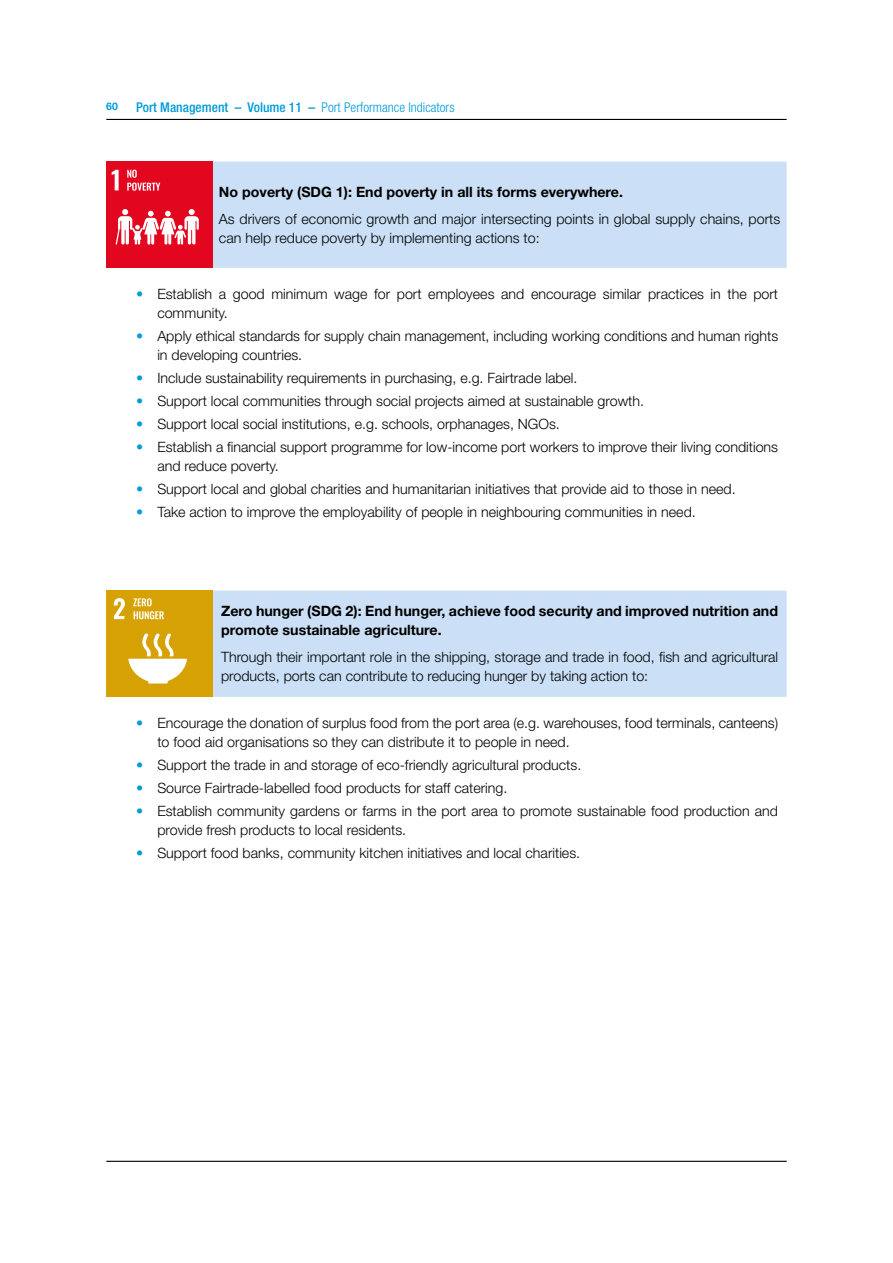
<style>
.page{position:relative;width:893px;height:1263px;background:#fff}
.page>*{position:absolute;margin:0;border:0;box-sizing:border-box;transform-origin:0 0}
.t1{font:300 14.25px/18.8px "Helvetica Neue LT Std";color:#000}
.t2{font:700 14.25px/18.8px "Helvetica Neue LT Std";color:#000}
.t3{font:300 condensed 13.5px "Helvetica Neue LT Std";color:#009bd9}
.t4{font:700 10.5px "Helvetica Neue LT Std";color:#009bd9}
.s1{font-weight:500}
.s2{color:#009bd9}
</style>
<div class="page">
<hr style="left:106px;top:119px;width:681px;height:1px;background:#000">
<hr style="left:106px;top:1161px;width:681px;height:1px;background:#000">
<svg style="left:213px;top:162px;width:574px;height:535px"></svg>
<div style="left:106px;top:162px;width:107px;height:106px;background:#e2071f"></div>
<svg style="left:112px;top:170px;width:7px;height:20px"></svg>
<svg style="left:127px;top:170px;width:33px;height:21px"></svg>
<svg style="left:116px;top:209px;width:83px;height:36px"></svg>
<div style="left:106px;top:590px;width:107px;height:106px;background:#d6a102"></div>
<svg style="left:114px;top:598px;width:11px;height:21px"></svg>
<svg style="left:133px;top:598px;width:31px;height:21px"></svg>
<svg style="left:128px;top:633px;width:59px;height:50px"></svg>
<p class="t4" style="left:106px;top:99px;width:13px">60</p>
<p class="t3" style="left:136px;top:99px;width:320px"><span class="s1">Port Management – Volume 11 –</span> Port Performance Indicators</p>
<p class="t2" style="left:219px;top:182px;width:406px">No poverty (SDG 1): End poverty in all its forms everywhere.</p>
<p class="t1" style="left:219px;top:209px;width:563px">As drivers of economic growth and major intersecting points in global supply chains, ports can help reduce poverty by implementing actions to:</p>
<p class="t1" style="left:157px;top:285px;width:622px;text-indent:-21px"><span class="s2">•</span> Establish a good minimum wage for port employees and encourage similar practices in the port community.</p>
<p class="t1" style="left:157px;top:326px;width:622px;text-indent:-21px"><span class="s2">•</span> Apply ethical standards for supply chain management, including working conditions and human rights in developing countries.</p>
<p class="t1" style="left:136px;top:368px;width:443px"><span class="s2">•</span> Include sustainability requirements in purchasing, e.g. Fairtrade label.</p>
<p class="t1" style="left:136px;top:391px;width:509px"><span class="s2">•</span> Support local communities through social projects aimed at sustainable growth.</p>
<p class="t1" style="left:136px;top:414px;width:425px"><span class="s2">•</span> Support local social institutions, e.g. schools, orphanages, NGOs.</p>
<p class="t1" style="left:157px;top:437px;width:622px;text-indent:-21px"><span class="s2">•</span> Establish a financial support programme for low-income port workers to improve their living conditions and reduce poverty.</p>
<p class="t1" style="left:136px;top:479px;width:601px"><span class="s2">•</span> Support local and global charities and humanitarian initiatives that provide aid to those in need.</p>
<p class="t1" style="left:136px;top:502px;width:561px"><span class="s2">•</span> Take action to improve the employability of people in neighbouring communities in need.</p>
<p class="t2" style="left:221px;top:602px;width:558px">Zero hunger (SDG 2): End hunger, achieve food security and improved nutrition and promote sustainable agriculture.</p>
<p class="t1" style="left:221px;top:648px;width:559px">Through their important role in the shipping, storage and trade in food, fish and agricultural products, ports can contribute to reducing hunger by taking action to:</p>
<p class="t1" style="left:157px;top:714px;width:622px;text-indent:-21px"><span class="s2">•</span> Encourage the donation of surplus food from the port area (e.g. warehouses, food terminals, canteens) to food aid organisations so they can distribute it to people in need.</p>
<p class="t1" style="left:136px;top:755px;width:447px"><span class="s2">•</span> Support the trade in and storage of eco-friendly agricultural products.</p>
<p class="t1" style="left:136px;top:778px;width:373px"><span class="s2">•</span> Source Fairtrade-labelled food products for staff catering.</p>
<p class="t1" style="left:157px;top:801px;width:622px;text-indent:-21px"><span class="s2">•</span> Establish community gardens or farms in the port area to promote sustainable food production and provide fresh products to local residents.</p>
<p class="t1" style="left:136px;top:843px;width:446px"><span class="s2">•</span> Support food banks, community kitchen initiatives and local charities.</p>
</div>
